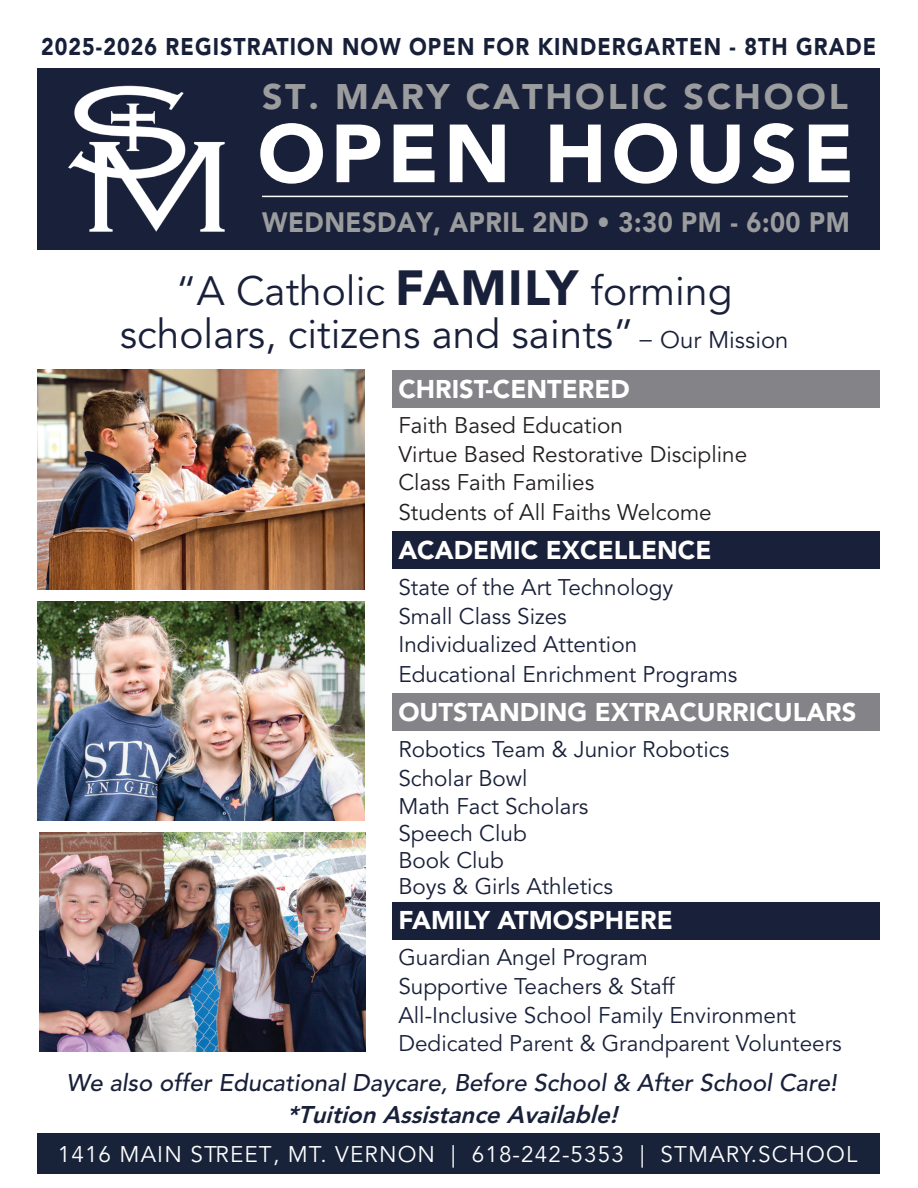
<style>
.page{position:relative;width:918px;height:1188px;background:#fff}
.page>*{position:absolute;margin:0;border:0;box-sizing:border-box;transform-origin:0 0}
.t1{font:900 81.45px "Avenir LT Pro";letter-spacing:.06em;color:#fff}
.t2{font:40.65px/43.8px "Avenir LT Pro";color:#192039;text-align:center}
.t3{font:900 35.25px "Avenir LT Pro";letter-spacing:.075em;color:#9b9c9e}
.t4{font:900 27.9px "Avenir LT Pro";letter-spacing:.02em;color:#9b9c9e;scale:.91 1}
.t5{font:900 25.5px "Avenir LT Pro";color:#fff}
.t6{font:italic 500 24px/31.5px "Avenir LT Pro";color:#192039;text-align:center}
.t7{font:900 24px "Avenir LT Pro";letter-spacing:.05em;color:#172038;scale:.89 1}
.t8{font:22.5px/27.3px "Avenir LT Pro";color:#192039}
.t9{font:22.5px/29px "Avenir LT Pro";color:#231f20}
.t10{font:22.5px "Avenir LT Pro";letter-spacing:.05em;color:#fff}
.s1{font-weight:900;font-size:48.9px}
.s2{font-size:23.85px}
.s3{font-family:"Avenir";font-weight:800}
</style>
<div class="page">
<div style="left:38px;top:68px;width:842px;height:182px;background:#192039"></div>
<div style="left:393px;top:370px;width:487px;height:38px;background:#838388"></div>
<div style="left:393px;top:531px;width:487px;height:38px;background:#192039"></div>
<div style="left:393px;top:693px;width:487px;height:37px;background:#838388"></div>
<div style="left:393px;top:902px;width:487px;height:38px;background:#192039"></div>
<div style="left:38px;top:1133px;width:842px;height:41px;background:#182239"></div>
<img style="left:68px;top:85px;width:157px;height:147px">
<hr style="left:262px;top:196px;width:586px;height:1px;background:#fff">
<img style="left:38px;top:370px;width:326px;height:220px">
<img style="left:39px;top:832px;width:327px;height:220px">
<img style="left:38px;top:601px;width:326px;height:220px">
<p class="t7" style="left:41px;top:32px;width:940px">2025-2026 REGISTRATION NOW OPEN FOR KINDERGARTEN - 8TH GRADE</p>
<p class="t3" style="left:262px;top:76px;width:587px">ST. MARY CATHOLIC SCHOOL</p>
<p class="t1" style="left:258px;top:105px;width:598px">OPEN HOUSE</p>
<p class="t4" style="left:262px;top:205px;width:647px">WEDNESDAY, APRIL 2ND • 3:30 PM - 6:00 PM</p>
<p class="t2" style="left:120px;top:269px;width:670px">“A Catholic <span class="s1">FAMILY</span> forming scholars, citizens and saints”<span class="s2">− Our Mission</span></p>
<p class="t5" style="left:398px;top:374px;width:233px">CHRIST-CENTERED</p>
<p class="t9" style="left:398px;top:411px;width:350px">Faith Based Education<br>Virtue Based Restorative Discipline<br>Class Faith Families<br>Students of All Faiths Welcome</p>
<p class="t5" style="left:398px;top:535px;width:315px">ACADEMIC EXCELLENCE</p>
<p class="t8" style="left:398px;top:573px;width:341px;line-height:29px">State of the Art Technology<br>Small Class Sizes<br>Individualized Attention<br>Educational Enrichment Programs</p>
<p class="t5" style="left:398px;top:697px;width:460px">OUTSTANDING EXTRACURRICULARS</p>
<p class="t8" style="left:398px;top:736px;width:332px">Robotics Team &amp; Junior Robotics<br>Scholar Bowl<br>Math Fact Scholars<br>Speech Club<br>Book Club<br>Boys &amp; Girls Athletics</p>
<p class="t5" style="left:398px;top:905px;width:276px">FAMILY ATMOSPHERE</p>
<p class="t8" style="left:398px;top:944px;width:445px;line-height:28.5px">Guardian Angel Program<br>Supportive Teachers &amp; Staff<br>All-Inclusive School Family Environment Dedicated Parent &amp; Grandparent Volunteers</p>
<p class="t6" style="left:66px;top:1068px;width:772px">We also offer Educational Daycare, Before School &amp; After School Care! <span class="s3">*TuitionAssistanceAvailable!</span></p>
<p class="t10" style="left:58px;top:1141px;width:801px">1416 MAIN STREET, MT. VERNON | 618-242-5353 | STMARY.SCHOOL</p>
</div>
